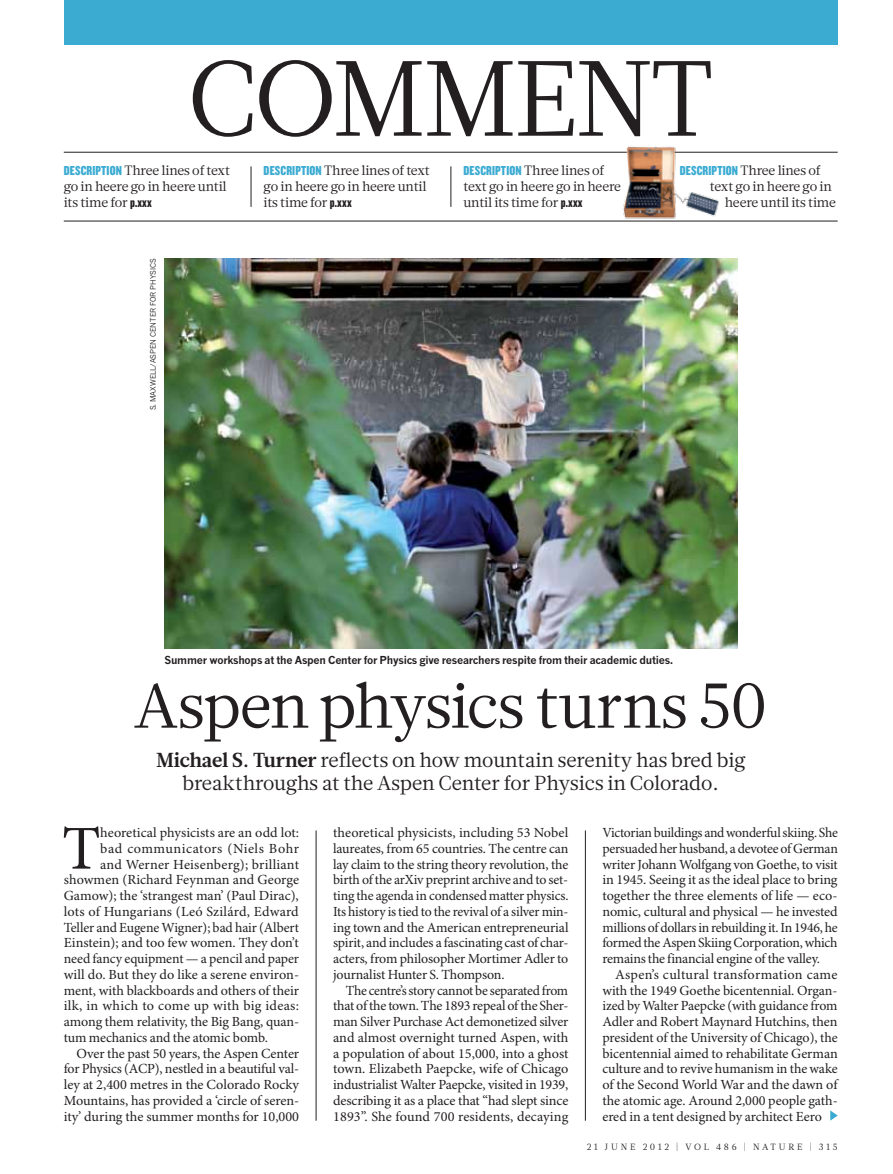
<style>
.page{position:relative;width:893px;height:1174px;background:#fff}
.page>*{position:absolute;margin:0;border:0;box-sizing:border-box;transform-origin:0 0}
.t1{font:106.5px "Glosa Math";letter-spacing:-.025em;color:#231f20}
.t2{font:63px "Glosa Math";letter-spacing:-.02em;color:#231f20}
.t3{font:62.4px "Minion Pro";color:#231f20}
.t4{font:20.25px/23.7px "Glosa Math";letter-spacing:-.01em;color:#231f20;text-align:center}
.t5{font:13.95px/15.8px "Minion Pro";letter-spacing:-.005em;color:#231f20;text-align:justify}
.t6{font:13.95px "Minion Pro";letter-spacing:.015em;color:#231f20}
.t7{font:13.95px "Minion Pro";letter-spacing:.02em;color:#231f20}
.t8{font:13.95px "Minion Pro";letter-spacing:.035em;color:#231f20}
.t9{font:13.5px/15.8px "Glosa Math";letter-spacing:-.01em;color:#231f20}
.t10{font:700 10.8px "News Gothic MTOT";letter-spacing:-.02em;color:#231f20}
.t11{font:9px "Glosa Math";letter-spacing:.3em;color:#231f20}
.t12{font:7.5px "News Gothic MTOT";color:#231f20}
.s1{font-family:"Knockout 69 Full Liteweight";color:#3babd2}
.s2{font-family:"Knockout 69 Full Liteweight"}
.s3{font-weight:700}
</style>
<div class="page">
<svg style="left:830px;top:1110px;width:8px;height:10px"></svg>
<img style="left:164px;top:258px;width:573px;height:390px">
<div style="left:64px;top:0;width:774px;height:45px;background:#3babd2"></div>
<hr style="left:64px;top:152px;width:774px;height:1px;background:#231f20">
<hr style="left:64px;top:221px;width:774px;height:1px;background:#231f20">
<hr style="left:251px;top:166px;width:1px;height:41px;background:#231f20">
<hr style="left:451px;top:166px;width:1px;height:41px;background:#231f20">
<hr style="left:585px;top:830px;width:1px;height:290px;background:#231f20">
<hr style="left:316px;top:830px;width:1px;height:290px;background:#231f20">
<img style="left:613px;top:146px;width:110px;height:76px">
<h1 class="t1" style="left:187px;top:29px;width:528px">COMMENT</h1>
<p class="t9" style="left:64px;top:163px;width:168px"><span class="s1">DESCRIPTION</span> Three lines of text go in heere go in heere until its time for <span class="s2">P.XXX</span></p>
<p class="t12" style="left:148px;top:410px;width:153px;rotate:-90deg">S. Maxwell/Aspen Center for Physics</p>
<p class="t9" style="left:264px;top:163px;width:168px"><span class="s1">DESCRIPTION</span> Three lines of text go in heere go in heere until its time for <span class="s2">P.XXX</span></p>
<p class="t9" style="left:463px;top:163px;width:159px"><span class="s1">DESCRIPTION</span> Three lines of text go in heere go in heere until its time for <span class="s2">P.XXX</span></p>
<p class="t9" style="left:680px;top:163px;width:142px"><span class="s1">DESCRIPTION</span> Three lines of</p>
<p class="t9" style="left:710px;top:179px;width:123px">text go in heere go in</p>
<p class="t9" style="left:725px;top:194px;width:113px">heere until its time</p>
<p class="t10" style="left:164px;top:653px;width:510px">Summer workshops at the Aspen Center for Physics give researchers respite from their academic duties.</p>
<h2 class="t2" style="left:134px;top:664px;width:635px">Aspen physics turns 50</h2>
<h3 class="t4" style="left:156px;top:748px;width:591px"><span class="s3">Michael S. Turner</span> reflects on how mountain serenity has bred big breakthroughs at the Aspen Center for Physics in Colorado.</h3>
<p class="t5" style="left:602px;top:825px;width:237px">Victorian buildings and wonderful skiing. She persuaded her husband, a devotee of German writer Johann Wolfgang von Goethe, to visit in 1945. Seeing it as the ideal place to bring together the three elements of life — eco&shy;nomic, cultural and physical — he invested millions of dollars in rebuilding it. In 1946, he formed the Aspen Skiing Corporation, which remains the financial engine of the valley.</p>
<p class="t5" style="left:602px;top:967px;width:237px;text-indent:13px">Aspen’s cultural transformation came with the 1949 Goethe bicentennial. Organ&shy;ized by Walter Paepcke (with guidance from Adler and Robert Maynard Hutchins, then president of the University of Chicago), the bicentennial aimed to rehabilitate German culture and to revive humanism in the wake of the Second World War and the dawn of the atomic age. Around 2,000 people gath&shy;ered in a tent designed by architect Eero</p>
<h3 class="t3" style="left:62px;top:811px;width:40px">T</h3>
<p class="t5" style="left:100px;top:825px;width:200px">heoretical physicists are an odd lot:</p>
<p class="t5" style="left:333px;top:825px;width:237px">theoretical physicists, including 53 Nobel laureates, from 65 countries. The centre can lay claim to the string theory revolution, the birth of the arXiv preprint archive and to set&shy;ting the agenda in condensed matter physics.<br>Its history is tied to the revival of a silver min&shy;ing town and the American entrepreneurial spirit, and includes a fascinating cast of char&shy;acters, from philosopher Mortimer Adler to journalist Hunter S. Thompson.</p>
<p class="t5" style="left:333px;top:983px;width:237px;text-indent:13px">The centre’s story cannot be separated from that of the town. The 1893 repeal of the Sher&shy;man Silver Purchase Act demonetized silver and almost overnight turned Aspen, with a population of about 15,000, into a ghost town. Elizabeth Paepcke, wife of Chicago industrialist Walter Paepcke, visited in 1939, describing it as a place that “had slept since 1893”. She found 700 residents, decaying</p>
<p class="t8" style="left:100px;top:840px;width:200px">bad communicators (Niels Bohr</p>
<p class="t6" style="left:100px;top:855px;width:200px">and Werner Heisenberg); brilliant</p>
<p class="t5" style="left:64px;top:872px;width:237px">showmen (Richard Feynman and George</p>
<p class="t5" style="left:64px;top:888px;width:237px">Gamow); the ‘strangest man’ (Paul Dirac),</p>
<p class="t6" style="left:64px;top:903px;width:237px">lots of Hungarians (Leó Szilárd, Edward</p>
<p class="t5" style="left:64px;top:920px;width:237px">Teller and Eugene Wigner); bad hair (Albert</p>
<p class="t5" style="left:64px;top:935px;width:237px">Einstein); and too few women. They don’t</p>
<p class="t5" style="left:64px;top:951px;width:237px">need fancy equipment — a pencil and paper</p>
<p class="t5" style="left:64px;top:967px;width:237px">will do. But they do like a serene environ-</p>
<p class="t5" style="left:64px;top:983px;width:237px">ment, with blackboards and others of their</p>
<p class="t7" style="left:64px;top:997px;width:237px">ilk, in which to come up with big ideas:</p>
<p class="t5" style="left:64px;top:1014px;width:237px">among them relativity, the Big Bang, quan-</p>
<p class="t5" style="left:64px;top:1030px;width:206px">tum mechanics and the atomic bomb.</p>
<p class="t5" style="left:77px;top:1046px;width:224px">Over the past 50 years, the Aspen Center</p>
<p class="t5" style="left:64px;top:1061px;width:237px">for Physics (ACP), nestled in a beautiful val-</p>
<p class="t5" style="left:64px;top:1077px;width:237px">ley at 2,400 metres in the Colorado Rocky</p>
<p class="t5" style="left:64px;top:1093px;width:237px">Mountains, has provided a ‘circle of seren-</p>
<p class="t5" style="left:64px;top:1109px;width:237px">ity’ during the summer months for 10,000</p>
<p class="t11" style="left:587px;top:1141px;width:252px">21 June 2012 | VOL 486 | NATURE | 315</p>
</div>
